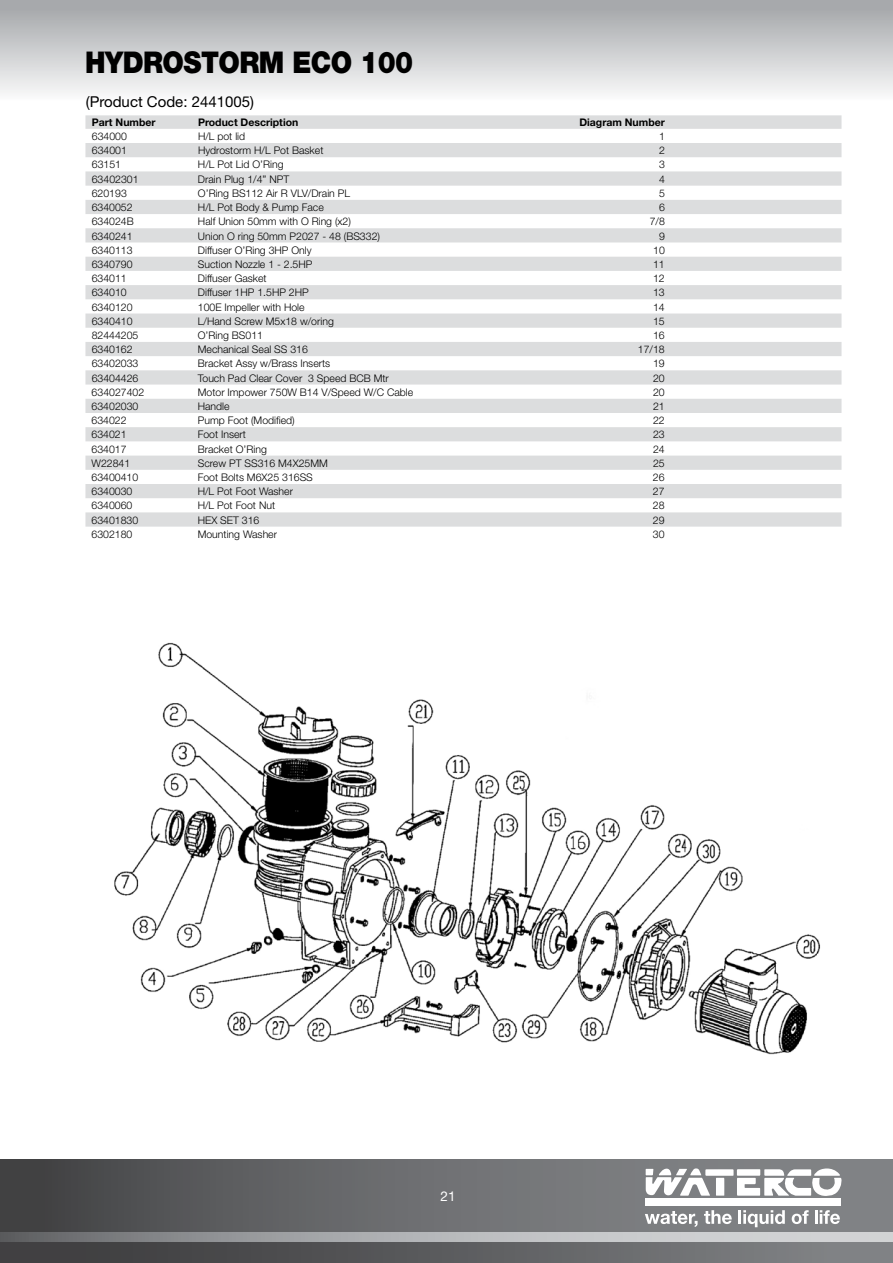
<style>
.page{position:relative;width:893px;height:1263px;background:#fff}
.page>*{position:absolute;margin:0;border:0;box-sizing:border-box;transform-origin:0 0}
.t1{font:900 30px "Helvetica Neue";letter-spacing:-.02em;color:#000;scale:.9 1}
.t2{font:15px "Helvetica Neue LT Std";color:#000}
.t3{font:13.5px "Helvetica Neue LT Std";color:#fff}
.t4{font:300 10.5px "Helvetica Neue";color:#000}
.t5{font:700 10.5px "Helvetica Neue LT Std";color:#000}
</style>
<div class="page">
<div style="left:0;top:0;width:893px;height:107px;background:linear-gradient(to bottom,#a0a2a5,#fff)"></div>
<div style="left:0;top:1160px;width:893px;height:103px;background:linear-gradient(to right,#48494b,#8c8e91)"></div>
<div style="left:0;top:1237px;width:893px;height:26px;background:linear-gradient(to right,#383739,#828487)"></div>
<svg style="left:0;top:1232px;width:893px;height:10px;background:#abadaf"></svg>
<svg style="left:646px;top:1167px;width:205px;height:30px"></svg>
<div style="left:645px;top:1198px;width:196px;height:7px;background:#fff"></div>
<svg style="left:645px;top:1210px;width:206px;height:17px"></svg>
<svg style="left:85px;top:115px;width:756px;height:412px"></svg>
<img style="left:114px;top:642px;width:707px;height:413px">
<h1 class="t1" style="left:85px;top:44px;width:366px">HYDROSTORM ECO 100</h1>
<h2 class="t2" style="left:86px;top:93px;width:170px">(Product Code: 2441005)</h2>
<p class="t5" style="left:92px;top:116px;width:65px">Part Number</p>
<p class="t5" style="left:198px;top:116px;width:102px">Product Description</p>
<p class="t5" style="left:579px;top:116px;width:87px">Diagram Number</p>
<p class="t4" style="left:92px;top:130px;width:37px">634000</p>
<p class="t4" style="left:198px;top:130px;width:49px">H/L pot lid</p>
<p class="t4" style="left:659px;top:130px;width:7px">1</p>
<p class="t4" style="left:92px;top:144px;width:37px">634001</p>
<p class="t4" style="left:198px;top:144px;width:127px">Hydrostorm H/L Pot Basket</p>
<p class="t4" style="left:659px;top:144px;width:7px">2</p>
<p class="t4" style="left:92px;top:158px;width:31px">63151</p>
<p class="t4" style="left:198px;top:158px;width:87px">H/L Pot Lid O’Ring</p>
<p class="t4" style="left:659px;top:158px;width:7px">3</p>
<p class="t4" style="left:92px;top:173px;width:48px">63402301</p>
<p class="t4" style="left:198px;top:173px;width:93px">Drain Plug 1/4” NPT</p>
<p class="t4" style="left:659px;top:173px;width:7px">4</p>
<p class="t4" style="left:92px;top:187px;width:37px">620193</p>
<p class="t4" style="left:198px;top:187px;width:154px">O’Ring BS112 Air R VLV/Drain PL</p>
<p class="t4" style="left:659px;top:187px;width:7px">5</p>
<p class="t4" style="left:92px;top:201px;width:42px">6340052</p>
<p class="t4" style="left:198px;top:201px;width:127px">H/L Pot Body &amp; Pump Face</p>
<p class="t4" style="left:659px;top:201px;width:7px">6</p>
<p class="t4" style="left:92px;top:215px;width:44px">634024B</p>
<p class="t4" style="left:198px;top:215px;width:155px">Half Union 50mm with O Ring (x2)</p>
<p class="t4" style="left:650px;top:215px;width:17px">7/8</p>
<p class="t4" style="left:92px;top:229px;width:42px">6340241</p>
<p class="t4" style="left:198px;top:229px;width:184px">Union O ring 50mm P2027 - 48 (BS332)</p>
<p class="t4" style="left:659px;top:229px;width:7px">9</p>
<p class="t4" style="left:92px;top:244px;width:42px">6340113</p>
<p class="t4" style="left:198px;top:244px;width:115px">Diffuser O’Ring 3HP Only</p>
<p class="t4" style="left:653px;top:244px;width:13px">10</p>
<p class="t4" style="left:92px;top:258px;width:42px">6340790</p>
<p class="t4" style="left:198px;top:258px;width:116px">Suction Nozzle 1 - 2.5HP</p>
<p class="t4" style="left:653px;top:258px;width:13px">11</p>
<p class="t4" style="left:92px;top:272px;width:37px">634011</p>
<p class="t4" style="left:198px;top:272px;width:70px">Diffuser Gasket</p>
<p class="t4" style="left:653px;top:272px;width:13px">12</p>
<p class="t4" style="left:92px;top:286px;width:37px">634010</p>
<p class="t4" style="left:198px;top:286px;width:112px">Diffuser 1HP 1.5HP 2HP</p>
<p class="t4" style="left:653px;top:286px;width:13px">13</p>
<p class="t4" style="left:92px;top:300px;width:42px">6340120</p>
<p class="t4" style="left:198px;top:300px;width:108px">100E Impeller with Hole</p>
<p class="t4" style="left:653px;top:300px;width:13px">14</p>
<p class="t4" style="left:92px;top:315px;width:42px">6340410</p>
<p class="t4" style="left:198px;top:315px;width:137px">L/Hand Screw M5x18 w/oring</p>
<p class="t4" style="left:653px;top:315px;width:13px">15</p>
<p class="t4" style="left:92px;top:329px;width:48px">82444205</p>
<p class="t4" style="left:198px;top:329px;width:67px">O’Ring BS011</p>
<p class="t4" style="left:653px;top:329px;width:13px">16</p>
<p class="t4" style="left:92px;top:343px;width:42px">6340162</p>
<p class="t4" style="left:198px;top:343px;width:112px">Mechanical Seal SS 316</p>
<p class="t4" style="left:638px;top:343px;width:28px">17/18</p>
<p class="t4" style="left:92px;top:357px;width:48px">63402033</p>
<p class="t4" style="left:198px;top:357px;width:134px">Bracket Assy w/Brass Inserts</p>
<p class="t4" style="left:653px;top:357px;width:13px">19</p>
<p class="t4" style="left:92px;top:371px;width:48px">63404426</p>
<p class="t4" style="left:198px;top:371px;width:193px">Touch Pad Clear Cover 3 Speed BCB Mtr</p>
<p class="t4" style="left:653px;top:371px;width:13px">20</p>
<p class="t4" style="left:92px;top:386px;width:54px">634027402</p>
<p class="t4" style="left:198px;top:386px;width:217px">Motor Impower 750W B14 V/Speed W/C Cable</p>
<p class="t4" style="left:653px;top:386px;width:13px">20</p>
<p class="t4" style="left:92px;top:400px;width:48px">63402030</p>
<p class="t4" style="left:198px;top:400px;width:33px">Handle</p>
<p class="t4" style="left:653px;top:400px;width:13px">21</p>
<p class="t4" style="left:92px;top:414px;width:37px">634022</p>
<p class="t4" style="left:198px;top:414px;width:99px">Pump Foot (Modified)</p>
<p class="t4" style="left:653px;top:414px;width:13px">22</p>
<p class="t4" style="left:92px;top:428px;width:37px">634021</p>
<p class="t4" style="left:198px;top:428px;width:50px">Foot Insert</p>
<p class="t4" style="left:653px;top:428px;width:13px">23</p>
<p class="t4" style="left:92px;top:442px;width:37px">634017</p>
<p class="t4" style="left:198px;top:442px;width:71px">Bracket O’Ring</p>
<p class="t4" style="left:653px;top:442px;width:13px">24</p>
<p class="t4" style="left:92px;top:457px;width:40px">W22841</p>
<p class="t4" style="left:198px;top:457px;width:132px">Screw PT SS316 M4X25MM</p>
<p class="t4" style="left:653px;top:457px;width:13px">25</p>
<p class="t4" style="left:92px;top:471px;width:48px">63400410</p>
<p class="t4" style="left:198px;top:471px;width:117px">Foot Bolts M6X25 316SS</p>
<p class="t4" style="left:653px;top:471px;width:13px">26</p>
<p class="t4" style="left:92px;top:485px;width:42px">6340030</p>
<p class="t4" style="left:198px;top:485px;width:97px">H/L Pot Foot Washer</p>
<p class="t4" style="left:653px;top:485px;width:13px">27</p>
<p class="t4" style="left:92px;top:499px;width:42px">6340060</p>
<p class="t4" style="left:198px;top:499px;width:79px">H/L Pot Foot Nut</p>
<p class="t4" style="left:653px;top:499px;width:13px">28</p>
<p class="t4" style="left:92px;top:513px;width:48px">63401830</p>
<p class="t4" style="left:198px;top:513px;width:63px">HEX SET 316</p>
<p class="t4" style="left:653px;top:513px;width:13px">29</p>
<p class="t4" style="left:92px;top:528px;width:42px">6302180</p>
<p class="t4" style="left:198px;top:528px;width:81px">Mounting Washer</p>
<p class="t4" style="left:653px;top:528px;width:13px">30</p>
<p class="t3" style="left:440px;top:1188px;width:17px">21</p>
</div>
